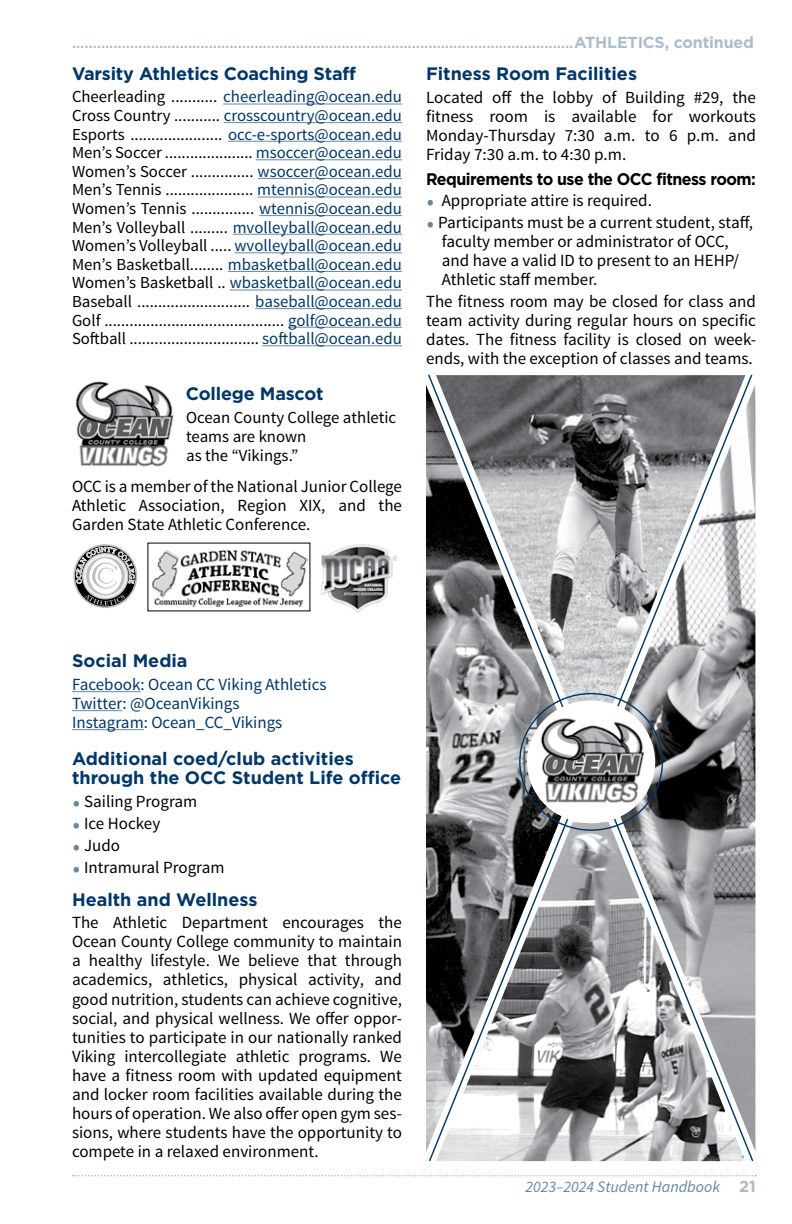
<style>
.page{position:relative;width:792px;height:1224px;background:#fff}
.page>*{position:absolute;margin:0;border:0;box-sizing:border-box;transform-origin:0 0}
.t1{font:700 18px/19px "Gotham";color:#003767}
.t2{font:17px/19px "Source Sans Pro";color:#000;text-align:justify}
.t3{font:17px/19px "Source Sans Pro";color:#003767}
.t4{font:16.8px/18.6px "Source Sans Pro";color:#000;text-align:justify}
.t5{font:700 16.8px "Gotham";letter-spacing:-.03em;color:#000;scale:.95 1}
.t6{font:500 16px "Gotham";color:#abbdcd}
.t7{font:italic 16px "Source Sans Pro";color:#6687a4}
.s1{font-weight:700}
.s2{color:#003767}
.s3{font-size:23.8px;color:#6687a4}
.s4{font-family:"Gotham";font-weight:700;font-style:normal;color:#abbdcd}
</style>
<div class="page">
<img style="left:426px;top:385px;width:103px;height:767px">
<img style="left:436px;top:375px;width:175px;height:384px">
<img style="left:436px;top:777px;width:176px;height:384px">
<svg style="left:611px;top:374px;width:142px;height:62px;background:#808184"></svg>
<svg style="left:428px;top:815px;width:142px;height:347px"></svg>
<svg style="left:427px;top:374px;width:142px;height:347px;background:#888a8c"></svg>
<svg style="left:612px;top:1152px;width:142px;height:10px"></svg>
<img style="left:601px;top:436px;width:154px;height:716px">
<img style="left:745px;top:384px;width:10px;height:134px">
<div style="left:527px;top:700px;width:128px;height:123px;background:#fff;border-radius:50%"></div>
<img style="left:538px;top:709px;width:110px;height:106px">
<svg style="left:73px;top:1175px;width:683px;height:1px"></svg>
<hr style="left:223px;top:104px;width:179px;height:1px;background:#6687a4">
<hr style="left:224px;top:122px;width:178px;height:1px;background:#6687a4">
<hr style="left:228px;top:141px;width:174px;height:1px;background:#6687a4">
<hr style="left:256px;top:159px;width:146px;height:1px;background:#6687a4">
<hr style="left:258px;top:178px;width:144px;height:1px;background:#6687a4">
<hr style="left:257px;top:197px;width:145px;height:1px;background:#6687a4">
<hr style="left:259px;top:215px;width:143px;height:1px;background:#6687a4">
<hr style="left:233px;top:234px;width:169px;height:1px;background:#6687a4">
<hr style="left:235px;top:252px;width:167px;height:1px;background:#6687a4">
<hr style="left:228px;top:271px;width:174px;height:1px;background:#6687a4">
<hr style="left:230px;top:290px;width:172px;height:1px;background:#6687a4">
<hr style="left:255px;top:308px;width:147px;height:1px;background:#6687a4">
<hr style="left:288px;top:327px;width:114px;height:1px;background:#6687a4">
<hr style="left:262px;top:345px;width:140px;height:1px;background:#6687a4">
<hr style="left:72px;top:691px;width:69px;height:1px;background:#6687a4">
<hr style="left:72px;top:710px;width:50px;height:1px;background:#6687a4">
<hr style="left:72px;top:729px;width:72px;height:1px;background:#6687a4">
<img style="left:75px;top:381px;width:99px;height:86px">
<img style="left:321px;top:544px;width:76px;height:69px">
<img style="left:152px;top:549px;width:155px;height:58px">
<svg style="left:73px;top:544px;width:64px;height:64px"></svg>
<svg style="left:76px;top:544px;width:59px;height:62px"></svg>
<p class="t6" style="left:72px;top:34px;width:683px">.........................................................................................................................<span class="s1">ATHLETICS, continued</span></p>
<p class="t1" style="left:72px;top:64px;width:286px">Varsity Athletics Coaching Staff</p>
<p class="t4" style="left:72px;top:88px;width:332px">Cheerleading ........... <span class="s2">cheerleading@ocean.edu </span>Cross Country ........... <span class="s2">crosscountry@ocean.edu </span>Esports ...................... <span class="s2">occ-e-sports@ocean.edu </span>Men’s Soccer ..................... <span class="s2">msoccer@ocean.edu </span>Women’s Soccer ............... <span class="s2">wsoccer@ocean.edu </span>Men’s Tennis ..................... <span class="s2">mtennis@ocean.edu </span>Women’s Tennis ............... <span class="s2">wtennis@ocean.edu </span>Men’s Volleyball ......... <span class="s2">mvolleyball@ocean.edu </span>Women’s Volleyball ..... <span class="s2">wvolleyball@ocean.edu </span>Men’s Basketball........ <span class="s2">mbasketball@ocean.edu </span>Women’s Basketball .. <span class="s2">wbasketball@ocean.edu </span>Baseball ........................... <span class="s2">baseball@ocean.edu </span>Golf ........................................... <span class="s2">golf@ocean.edu </span>Softball ............................... <span class="s2">softball@ocean.edu</span></p>
<p class="t1" style="left:186px;top:384px;width:139px">College Mascot</p>
<p class="t4" style="left:186px;top:408px;width:212px;text-align:left">Ocean County College athletic teams are known<br>as the “Vikings.”</p>
<p class="t2" style="left:72px;top:477px;width:332px">OCC is a member of the National Junior College Athletic Association, Region XIX, and the Garden State Athletic Conference.</p>
<p class="t1" style="left:426px;top:64px;width:213px">Fitness Room Facilities</p>
<p class="t2" style="left:426px;top:88px;width:332px">Located off the lobby of Building #29, the fitness room is available for workouts Monday-Thursday 7:30 a.m. to 6 p.m. and Friday 7:30 a.m. to 4:30 p.m.</p>
<p class="t5" style="left:426px;top:169px;width:349px">Requirements to use the OCC fitness room:</p>
<p class="t2" style="left:427px;top:191px;width:227px"><span class="s3">•</span> Appropriate attire is required.</p>
<p class="t2" style="left:442px;top:213px;width:313px;text-align:left;text-indent:-15px"><span class="s3">•</span> Participants must be a current student, staff, faculty member or administrator of OCC, and have a valid ID to present to an HEHP/ Athletic staff member.</p>
<p class="t2" style="left:426px;top:292px;width:332px">The fitness room may be closed for class and team activity during regular hours on specific dates. The fitness facility is closed on week&shy;ends, with the exception of classes and teams.</p>
<p class="t1" style="left:72px;top:651px;width:117px">Social Media</p>
<p class="t3" style="left:72px;top:675px;width:256px">Facebook: Ocean CC Viking Athletics<br>Twitter: @OceanVikings<br>Instagram: Ocean_CC_Vikings</p>
<p class="t1" style="left:72px;top:749px;width:331px">Additional coed/club activities through the OCC Student Life office</p>
<p class="t2" style="left:73px;top:792px;width:126px"><span class="s3">•</span> Sailing Program</p>
<p class="t2" style="left:73px;top:814px;width:89px"><span class="s3">•</span> Ice Hockey</p>
<p class="t2" style="left:73px;top:836px;width:49px"><span class="s3">•</span> Judo</p>
<p class="t2" style="left:73px;top:858px;width:153px"><span class="s3">•</span> Intramural Program</p>
<p class="t1" style="left:72px;top:890px;width:187px">Health and Wellness</p>
<p class="t2" style="left:72px;top:914px;width:332px">The Athletic Department encourages the Ocean County College community to maintain a healthy lifestyle. We believe that through academics, athletics, physical activity, and good nutrition, students can achieve cognitive, social, and physical wellness. We offer oppor&shy;tunities to participate in our nationally ranked Viking intercollegiate athletic programs. We have a fitness room with updated equipment and locker room facilities available during the hours of operation. We also offer open gym ses&shy;sions, where students have the opportunity to compete in a relaxed environment.</p>
<p class="t7" style="left:525px;top:1177px;width:232px">2023–2024 Student Handbook <span class="s4">21</span></p>
</div>
